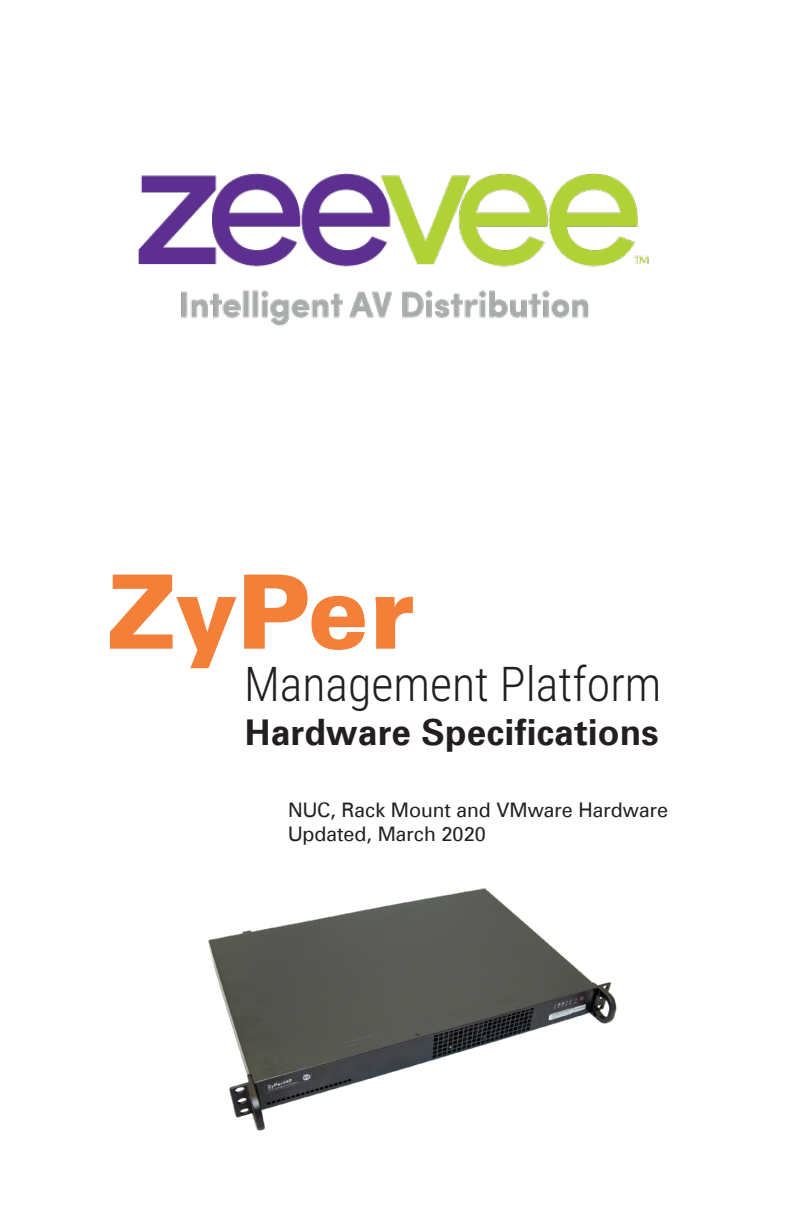
<style>
.page{position:relative;width:792px;height:1224px;background:#fff}
.page>*{position:absolute;margin:0;border:0;box-sizing:border-box;transform-origin:0 0}
.General_Text{font:900 102.8px "Zurich BT";color:#f47f38}
.General_Text-2{font:300 48px "Roboto Condensed";color:#231f20}
.Front_Cover_SKU{font:700 36px "Zurich BT";color:#231f20}
.Front_Cover_SKU-2{font:20px "Zurich BT";color:#231f20}
</style>
<div class="page">
<img style="left:208px;top:888px;width:409px;height:243px">
<img style="left:138px;top:173px;width:512px;height:153px">
<p class="General_Text" style="left:108px;top:550px;width:308px">ZyPer</p>
<p class="General_Text-2" style="left:244px;top:651px;width:419px">Management Platform</p>
<p class="Front_Cover_SKU" style="left:245px;top:711px;width:415px">Hardware Specifications</p>
<p class="Front_Cover_SKU-2" style="left:288px;top:798px;width:382px">NUC, Rack Mount and VMware Hardware</p>
<p class="Front_Cover_SKU-2" style="left:288px;top:822px;width:199px">Updated, March 2020</p>
</div>
